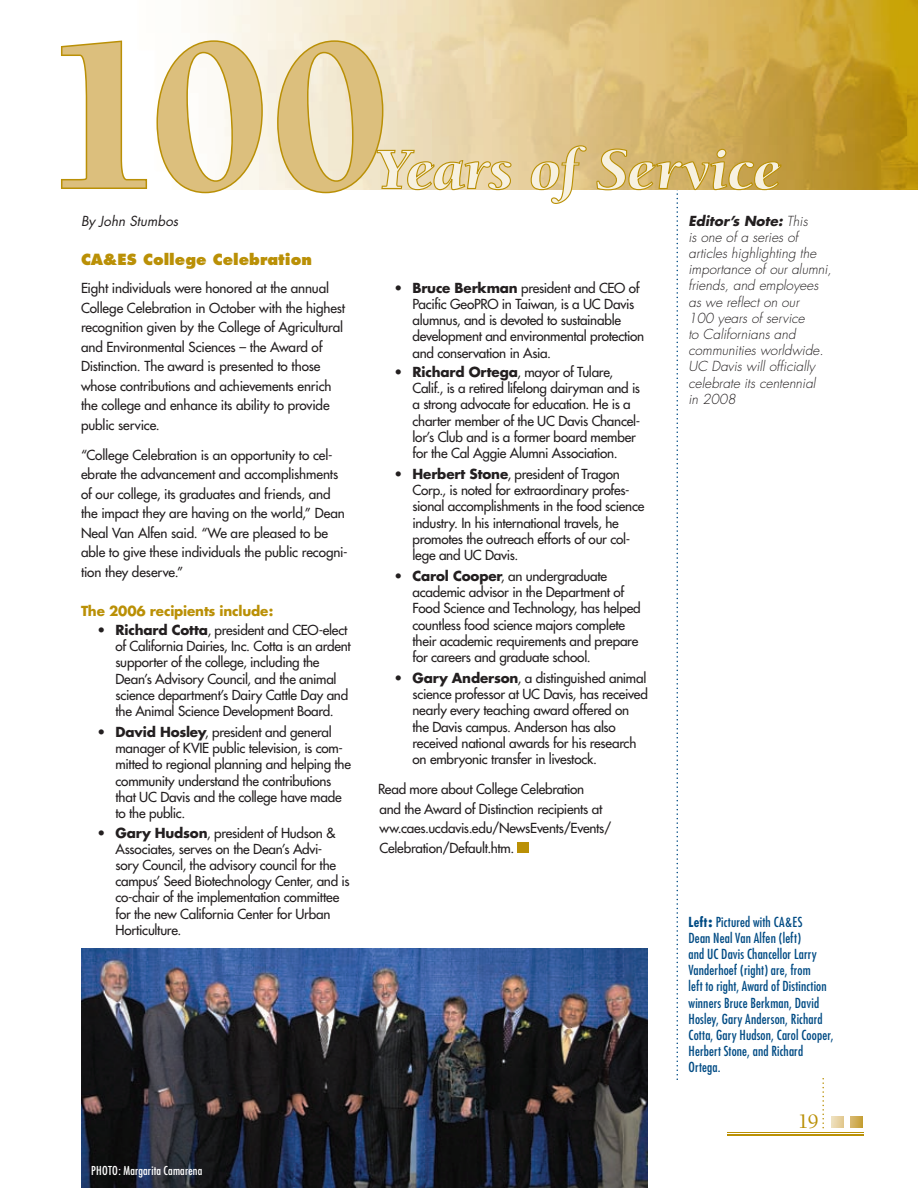
<style>
.page{position:relative;width:918px;height:1188px;background:#fff}
.page>*{position:absolute;margin:0;border:0;box-sizing:border-box;transform-origin:0 0}
.t1{font:500 21px "Berkeley";color:#ba9006}
.t2{font:800 15px "Futura";color:#ba9006}
.t3{font:13.5px/16.2px "Futura";letter-spacing:-.015em;color:#231f20}
.t4{font:condensed 13.5px/16.2px "Futura";letter-spacing:.01em;color:#004b84}
.t5{font:italic 300 13.5px/16.2px "Futura";color:#231f20}
.t6{font:700 13.5px "Futura";letter-spacing:-.015em;color:#ba9006}
.t7{font:italic 13.5px "Futura";color:#231f20}
.t8{font:condensed 12px "Futura";letter-spacing:.015em;color:#fff}
.s1{font-weight:700}
.s2{font-weight:700;font-stretch:normal}
</style>
<div class="page">
<img style="left:206px;top:0;width:712px;height:190px">
<hr style="left:727px;top:1133px;width:137px;height:1px;background:#ba9006">
<hr style="left:727px;top:1134px;width:137px;height:2px;background:#ba9006">
<svg style="left:822px;top:1078px;width:2px;height:50px"></svg>
<svg style="left:851px;top:1116px;width:12px;height:11px"></svg>
<svg style="left:832px;top:1116px;width:12px;height:11px"></svg>
<svg style="left:377px;top:90px;width:405px;height:990px"></svg>
<svg style="left:61px;top:40px;width:322px;height:153px"></svg>
<img style="left:81px;top:949px;width:567px;height:239px">
<p class="t7" style="left:81px;top:213px;width:99px">By John Stumbos</p>
<p class="t2" style="left:81px;top:250px;width:232px">CA&amp;ES College Celebration</p>
<p class="t3" style="left:81px;top:278px;width:266px;line-height:19.5px">Eight individuals were honored at the annual College Celebration in October with the highest recognition given by the College of Agricultural and Environmental Sciences – the Award of Distinction. The award is presented to those whose contributions and achievements enrich the college and enhance its ability to provide public service.</p>
<p class="t3" style="left:81px;top:445px;width:268px;line-height:19.5px">“College Celebration is an opportunity to cel&shy;ebrate the advancement and accomplishments of our college, its graduates and friends, and the impact they are having on the world,” Dean Neal Van Alfen said. “We are pleased to be able to give these individuals the public recogni&shy;tion they deserve.”</p>
<p class="t6" style="left:81px;top:602px;width:194px">The 2006 recipients include:</p>
<p class="t3" style="left:116px;top:622px;width:237px;text-indent:-18px">• <span class="s1">Richard Cotta</span>, president and CEO-elect of California Dairies, Inc. Cotta is an ardent supporter of the college, including the Dean’s Advisory Council, and the animal science department’s Dairy Cattle Day and the Animal Science Development Board.</p>
<p class="t3" style="left:116px;top:724px;width:237px;text-indent:-18px">• <span class="s1">David Hosley</span>, president and general manager of KVIE public television, is com&shy;mitted to regional planning and helping the community understand the contributions that UC Davis and the college have made to the public.</p>
<p class="t3" style="left:116px;top:825px;width:236px;text-indent:-18px">• <span class="s1">Gary Hudson</span>, president of Hudson &amp; Associates, serves on the Dean’s Advi-<br>sory Council, the advisory council for the campus’ Seed Biotechnology Center, and is co-chair of the implementation committee for the new California Center for Urban Horticulture.</p>
<p class="t3" style="left:412px;top:280px;width:233px;text-indent:-18px">• <span class="s1">Bruce Berkman</span> president and CEO of Pacific GeoPRO in Taiwan, is a UC Davis alumnus, and is devoted to sustainable development and environmental protection and conservation in Asia.</p>
<p class="t3" style="left:412px;top:364px;width:229px;text-indent:-18px">• <span class="s1">Richard Ortega</span>, mayor of Tulare, Calif., is a retired lifelong dairyman and is a strong advocate for education. He is a charter member of the UC Davis Chancel&shy;lor’s Club and is a former board member for the Cal Aggie Alumni Association.</p>
<p class="t3" style="left:412px;top:466px;width:233px;text-indent:-18px">• <span class="s1">Herbert Stone</span>, president of Tragon Corp., is noted for extraordinary profes&shy;sional accomplishments in the food science industry. In his international travels, he promotes the outreach efforts of our col&shy;lege and UC Davis.</p>
<p class="t3" style="left:412px;top:568px;width:230px;text-indent:-18px">• <span class="s1">Carol Cooper</span>, an undergraduate academic advisor in the Department of Food Science and Technology, has helped countless food science majors complete their academic requirements and prepare for careers and graduate school.</p>
<p class="t3" style="left:412px;top:670px;width:237px;text-indent:-18px">• <span class="s1">Gary Anderson</span>, a distinguished animal science professor at UC Davis, has received nearly every teaching award offered on the Davis campus. Anderson has also received national awards for his research on embryonic transfer in livestock.</p>
<p class="t3" style="left:378px;top:779px;width:235px;line-height:19.5px">Read more about College Celebration<br>and the Award of Distinction recipients at ww.caes.ucdavis.edu/NewsEvents/Events/ Celebration/Default.htm.</p>
<p class="t8" style="left:91px;top:1164px;width:113px">PHOTO: Margarita Camarena</p>
<p class="t5" style="left:688px;top:213px;width:145px"><span class="s1">Editor’s Note:</span> This<br>is one of a series of articles highlighting the importance of our alumni, friends, and employees as we reflect on our<br>100 years of service<br>to Californians and communities worldwide.<br>UC Davis will officially celebrate its centennial<br>in 2008</p>
<p class="t4" style="left:688px;top:913px;width:146px"><span class="s1">Left</span><span class="s2">:</span> Pictured with CA&amp;ES<br>Dean Neal Van Alfen (left)<br>and UC Davis Chancellor Larry<br>Vanderhoef (right) are, from<br>left to right, Award of Distinction winners Bruce Berkman, David<br>Hosley, Gary Anderson, Richard<br>Cotta, Gary Hudson, Carol Cooper,<br>Herbert Stone, and Richard<br>Ortega.</p>
<h1 class="t1" style="left:798px;top:1110px;width:22px">19</h1>
</div>
